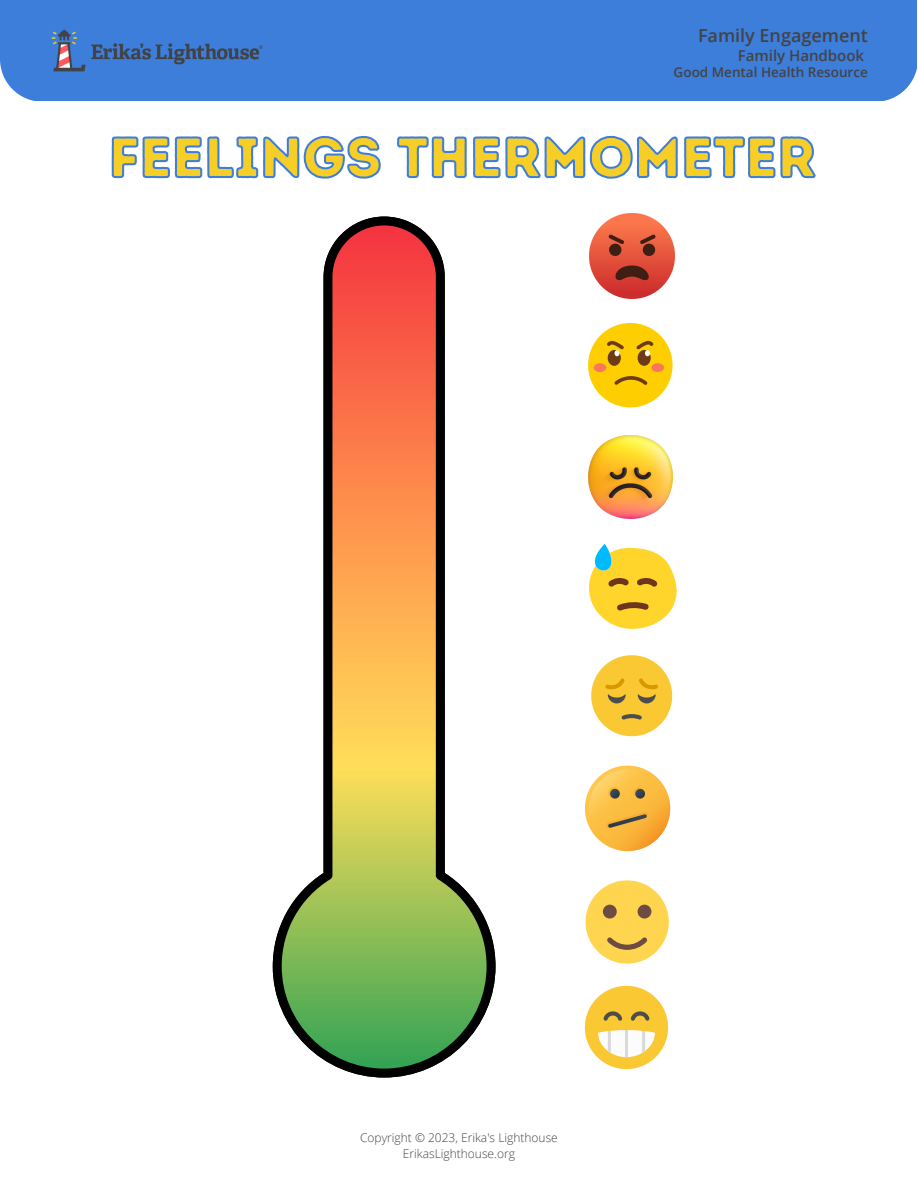
<style>
.page{position:relative;width:918px;height:1188px;background:#fff}
.page>*{position:absolute;margin:0;border:0;box-sizing:border-box;transform-origin:0 0}
.t1{font:56.4px "Intro Rust Base";color:#f7ce26}
.t2{font:600 18px "Open Sans";color:#434345}
.t3{font:600 15px "Open Sans";color:#434345}
.t4{font:600 13.5px "Open Sans";color:#434345}
.t5{font:300 12px/15.8px "Open Sans";color:#434345;text-align:center}
</style>
<div class="page">
<div style="left:0;top:0;width:917px;height:101px;background:#3d7edb"></div>
<img style="left:51px;top:29px;width:212px;height:43px">
<svg style="left:273px;top:217px;width:223px;height:861px"></svg>
<svg style="left:585px;top:986px;width:83px;height:83px"></svg>
<svg style="left:591px;top:655px;width:81px;height:81px"></svg>
<img style="left:589px;top:435px;width:83px;height:84px">
<img style="left:590px;top:214px;width:84px;height:84px">
<svg style="left:589px;top:544px;width:88px;height:85px"></svg>
<div style="left:585px;top:766px;width:85px;height:85px;background:#fdc54a;border-radius:50%"></div>
<svg style="left:589px;top:769px;width:81px;height:82px"></svg>
<svg style="left:588px;top:323px;width:85px;height:84px"></svg>
<div style="left:586px;top:880px;width:83px;height:84px;background:#ffd54f;border-radius:50%"></div>
<div style="left:603px;top:905px;width:14px;height:14px;background:#6d4c41;border-radius:50%"></div>
<div style="left:638px;top:905px;width:13px;height:14px;background:#6d4c41;border-radius:50%"></div>
<svg style="left:607px;top:937px;width:40px;height:13px"></svg>
<svg style="left:111px;top:135px;width:705px;height:44px"></svg>
<h2 class="t2" style="left:698px;top:23px;width:171px">Family Engagement</h2>
<p class="t3" style="left:738px;top:45px;width:128px">Family Handbook</p>
<p class="t4" style="left:674px;top:62px;width:196px">Good Mental Health Resource</p>
<h1 class="t1" style="left:109px;top:123px;width:709px">FEELINGS THERMOMETER</h1>
<p class="t5" style="left:360px;top:1129px;width:199px">Copyright © 2023, Erika's Lighthouse<br>ErikasLighthouse.org</p>
</div>
